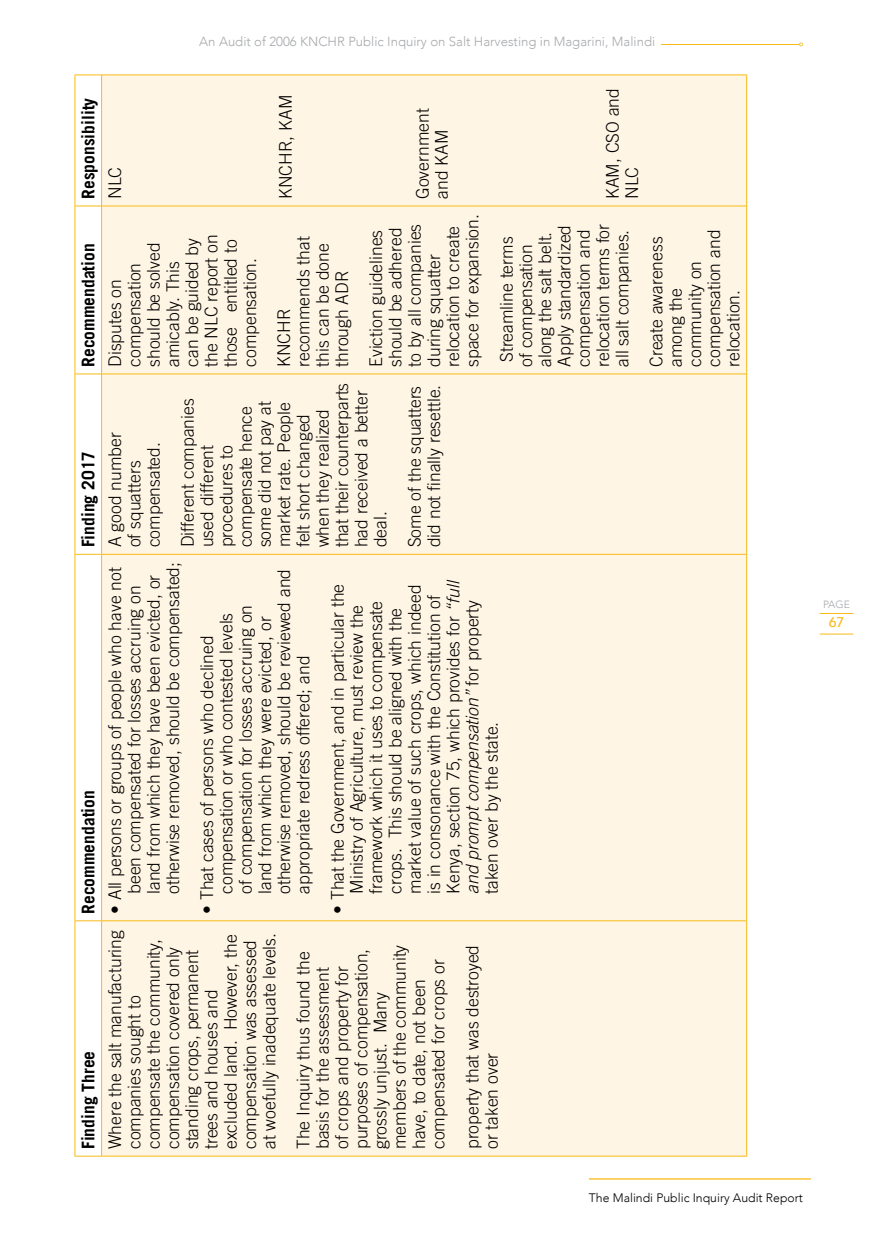
<style>
.page{position:relative;width:874px;height:1241px;background:#fff}
.page>*{position:absolute;margin:0;border:0;box-sizing:border-box;transform-origin:0 0}
.t1{font:300 17.5px/19.2px "Trade Gothic LT Std";color:#000}
.t2{font:700 17.5px "Trade Gothic LT Std";color:#000}
.t3{font:500 14px "Avenir";color:#f8ba17}
.t4{font:300 13.12px "Avenir";color:#a7a9ac}
.t5{font:300 12.25px "Avenir";color:#000}
.t6{font:300 10.5px "Avenir";color:#a7a9ac}
.s1{font-style:italic}
</style>
<div class="page">
<hr style="left:661px;top:44px;width:138px;height:1px;background:#f8ba17">
<div style="left:102px;top:75px;width:643px;height:1080px;background:#fff5e4"></div>
<svg style="left:75px;top:1155px;width:26px;height:1px"></svg>
<svg style="left:75px;top:920px;width:26px;height:1px"></svg>
<svg style="left:75px;top:553px;width:26px;height:1px"></svg>
<svg style="left:75px;top:373px;width:26px;height:1px"></svg>
<svg style="left:75px;top:205px;width:26px;height:1px"></svg>
<svg style="left:75px;top:74px;width:26px;height:1px"></svg>
<hr style="left:74px;top:920px;width:1px;height:236px;background:#f8ba17">
<hr style="left:74px;top:554px;width:1px;height:366px;background:#f8ba17">
<hr style="left:74px;top:374px;width:1px;height:180px;background:#f8ba17">
<hr style="left:74px;top:206px;width:1px;height:168px;background:#f8ba17">
<hr style="left:74px;top:74px;width:1px;height:132px;background:#f8ba17">
<hr style="left:101px;top:920px;width:1px;height:236px;background:#f8ba17">
<hr style="left:102px;top:1155px;width:643px;height:1px;background:#f8ba17">
<hr style="left:101px;top:554px;width:1px;height:366px;background:#f8ba17">
<hr style="left:102px;top:920px;width:643px;height:1px;background:#f8ba17">
<hr style="left:101px;top:374px;width:1px;height:180px;background:#f8ba17">
<hr style="left:102px;top:553px;width:643px;height:1px;background:#f8ba17">
<hr style="left:101px;top:206px;width:1px;height:168px;background:#f8ba17">
<hr style="left:102px;top:373px;width:643px;height:1px;background:#f8ba17">
<hr style="left:101px;top:74px;width:1px;height:132px;background:#f8ba17">
<hr style="left:102px;top:205px;width:643px;height:1px;background:#f8ba17">
<hr style="left:102px;top:74px;width:643px;height:1px;background:#f8ba17">
<hr style="left:745px;top:920px;width:1px;height:236px;background:#f8ba17">
<hr style="left:745px;top:554px;width:1px;height:366px;background:#f8ba17">
<hr style="left:745px;top:374px;width:1px;height:180px;background:#f8ba17">
<hr style="left:745px;top:206px;width:1px;height:168px;background:#f8ba17">
<hr style="left:745px;top:74px;width:1px;height:132px;background:#f8ba17">
<hr style="left:819px;top:633px;width:33px;height:1px;background:#f8ba17">
<hr style="left:819px;top:613px;width:33px;height:1px;background:#f8ba17">
<hr style="left:588px;top:1177px;width:222px;height:2px;background:#f8ba17">
<p class="t4" style="left:199px;top:34px;width:457px">An Audit of 2006 KNCHR Public Inquiry on Salt Harvesting in Magarini, Malindi</p>
<p class="t2" style="left:77px;top:199px;width:103px;rotate:-90deg">Responsibility</p>
<p class="t2" style="left:77px;top:367px;width:125px;rotate:-90deg">Recommendation</p>
<p class="t2" style="left:77px;top:547px;width:98px;rotate:-90deg">Finding 2017</p>
<p class="t2" style="left:77px;top:913px;width:125px;rotate:-90deg">Recommendation</p>
<p class="t2" style="left:77px;top:1148px;width:100px;rotate:-90deg">Finding Three</p>
<p class="t1" style="left:105px;top:199px;width:34px;rotate:-90deg">NLC</p>
<p class="t1" style="left:276px;top:199px;width:106px;rotate:-90deg">KNCHR, KAM</p>
<p class="t1" style="left:105px;top:367px;width:134px;rotate:-90deg">Disputes on compensation should be solved amicably. This can be guided by the NLC report on those entitled to compensation.</p>
<p class="t1" style="left:274px;top:367px;width:132px;rotate:-90deg">KNCHR recommends that this can be done through ADR</p>
<p class="t1" style="left:412px;top:199px;width:92px;rotate:-90deg">Government and KAM</p>
<p class="t1" style="left:602px;top:199px;width:112px;rotate:-90deg">KAM, CSO and<br>NLC</p>
<p class="t1" style="left:366px;top:367px;width:154px;rotate:-90deg">Eviction guidelines should be adhered to by all companies during squatter relocation to create space for expansion.</p>
<p class="t1" style="left:496px;top:367px;width:144px;rotate:-90deg">Streamline terms of compensation along the salt belt.<br>Apply standardized compensation and relocation terms for all salt companies.</p>
<p class="t1" style="left:646px;top:367px;width:139px;rotate:-90deg">Create awareness among the community on compensation and relocation.</p>
<p class="t1" style="left:105px;top:547px;width:116px;rotate:-90deg">A good number of squatters compensated.</p>
<p class="t1" style="left:178px;top:547px;width:166px;rotate:-90deg">Different companies used different procedures to compensate hence some did not pay at market rate. People felt short changed when they realized that their counterparts had received a better deal.</p>
<p class="t1" style="left:404px;top:547px;width:164px;rotate:-90deg">Some of the squatters did not finally resettle.</p>
<p class="t1" style="left:105px;top:893px;width:333px;text-indent:-20px;rotate:-90deg">• All persons or groups of people who have not been compensated for losses accruing on land from which they have been evicted, or otherwise removed, should be compensated;</p>
<p class="t1" style="left:197px;top:893px;width:326px;text-indent:-20px;rotate:-90deg">• That cases of persons who declined compensation or who contested levels<br>of compensation for losses accruing on land from which they were evicted, or otherwise removed, should be reviewed and appropriate redress offered; and</p>
<p class="t1" style="left:327px;top:893px;width:315px;text-indent:-20px;rotate:-90deg">• That the Government, and in particular the Ministry of Agriculture, must review the framework which it uses to compensate crops. This should be aligned with the market value of such crops, which indeed is in consonance with the Constitution of Kenya, section 75, which provides for <span class="s1">“full and prompt compensation”</span> for property taken over by the state.</p>
<p class="t1" style="left:105px;top:1148px;width:220px;rotate:-90deg">Where the salt manufacturing companies sought to compensate the community, compensation covered only standing crops, permanent trees and houses and excluded land. However, the compensation was assessed at woefully inadequate levels.</p>
<p class="t1" style="left:293px;top:1148px;width:206px;rotate:-90deg">The Inquiry thus found the basis for the assessment<br>of crops and property for purposes of compensation, grossly unjust. Many members of the community have, to date, not been compensated for crops or</p>
<p class="t1" style="left:462px;top:1148px;width:206px;rotate:-90deg">property that was destroyed or taken over</p>
<p class="t5" style="left:588px;top:1189px;width:215px">The Malindi Public Inquiry Audit Report</p>
<p class="t6" style="left:822px;top:597px;width:28px">PAGE</p>
<p class="t3" style="left:828px;top:610px;width:17px">67</p>
</div>
